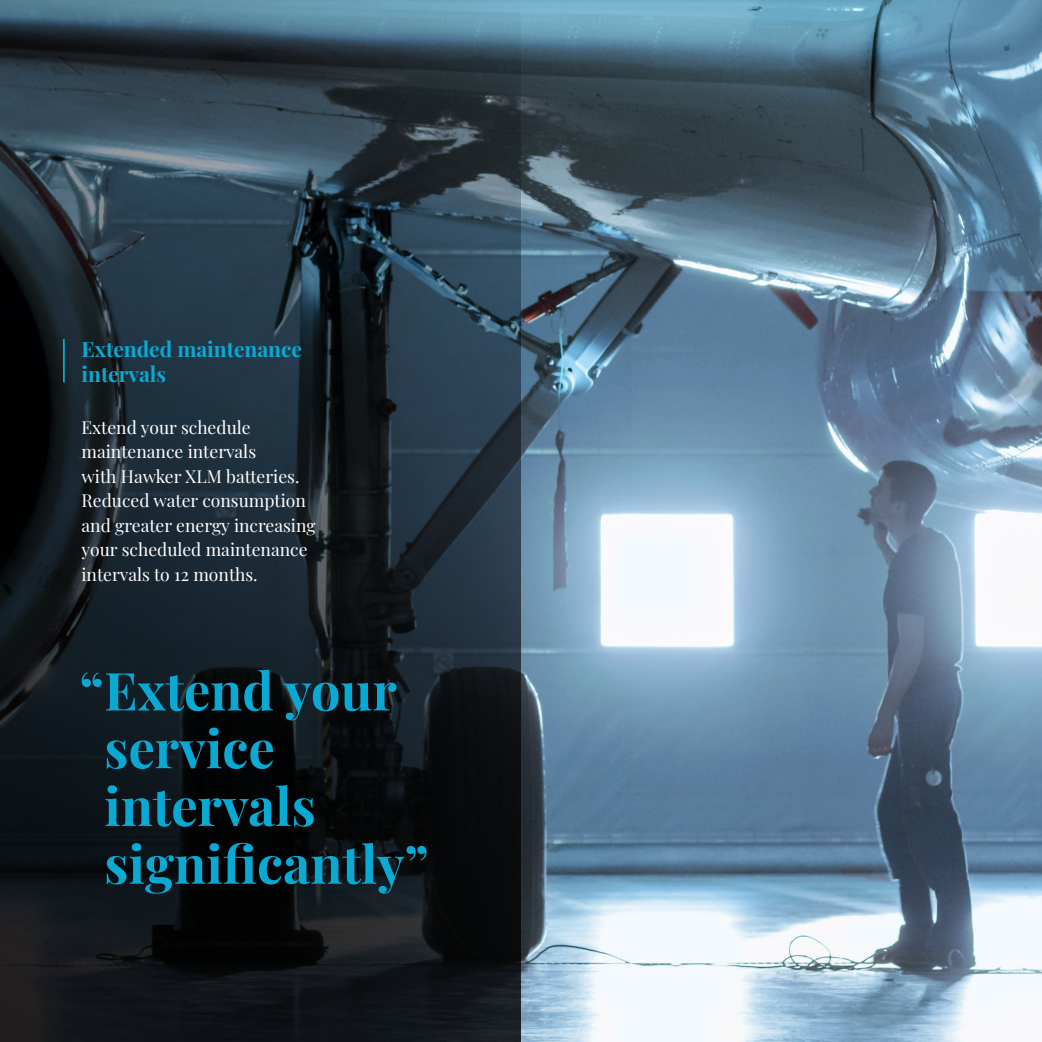
<style>
.page{position:relative;width:1042px;height:1042px;background:#fff}
.page>*{position:absolute;margin:0;border:0;box-sizing:border-box;transform-origin:0 0}
.t1{font:700 52.5px/57.8px "Playfair Display";color:#08aad4}
.t2{font:700 21px/25.2px "Playfair Display";color:#08aad4}
.t3{font:17.5px/24.5px "Playfair Display";color:#fff}
</style>
<div class="page">
<img style="left:521px;top:0;width:521px;height:1042px">
<svg style="left:0;top:0;width:521px;height:1042px;background:#1c2831"></svg>
<hr style="left:63px;top:339px;width:2px;height:43px;background:#08aad4">
<p class="t2" style="left:81px;top:335px;width:222px">Extended maintenance intervals</p>
<p class="t3" style="left:81px;top:414px;width:236px">Extend your schedule maintenance intervals<br>with Hawker XLM batteries.<br>Reduced water consumption and greater energy increasing your scheduled maintenance intervals to 12 months.</p>
<h1 class="t1" style="left:104px;top:657px;width:326px;text-indent:-25px">“Extend your service intervals significantly”</h1>
</div>
